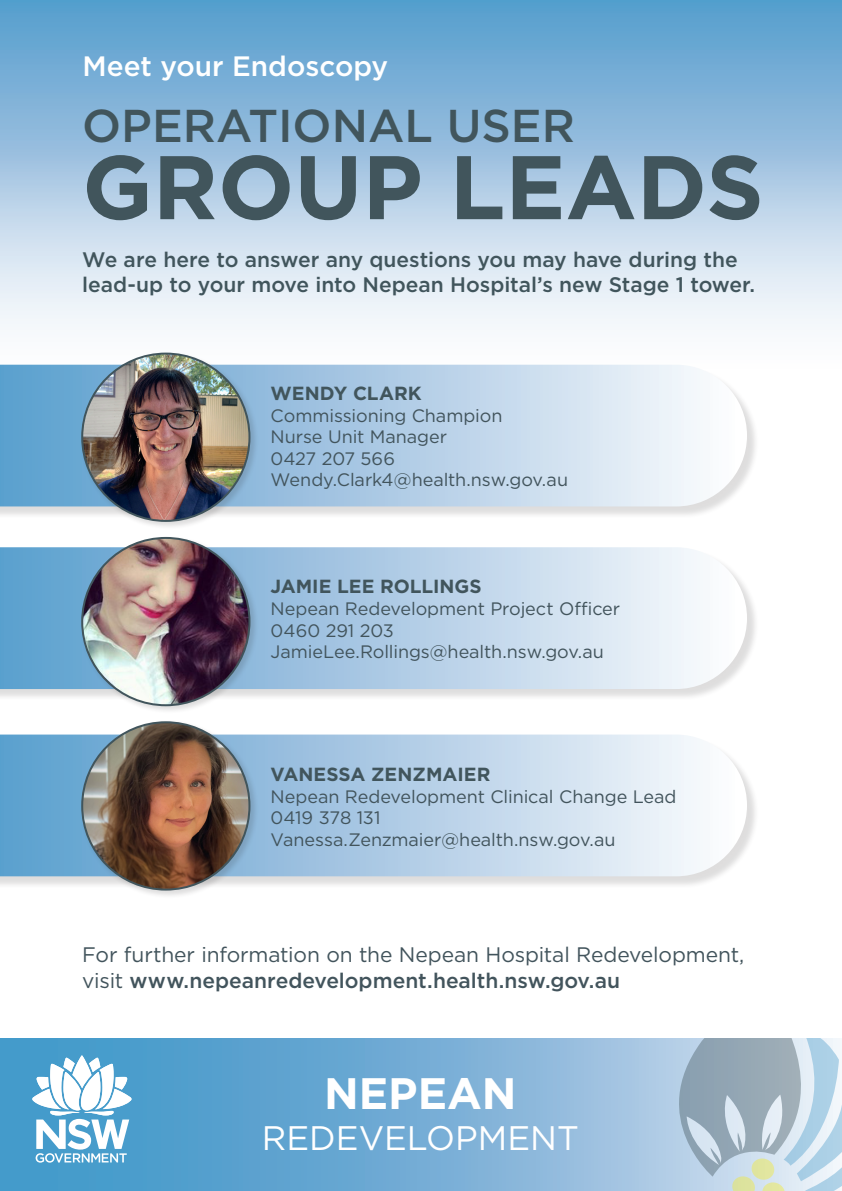
<style>
.page{position:relative;width:842px;height:1191px;background:#fff}
.page>*{position:absolute;margin:0;border:0;box-sizing:border-box;transform-origin:0 0}
.t1{font:700 90px "Gotham";color:#41555c}
.t2{font:500 46px "Gotham";color:#41555c}
.t3{font:700 44px "Gotham";color:#fff}
.t4{font:34px "Gotham";color:#fff}
.t5{font:500 28px "Gotham";color:#fff}
.t6{font:500 21px/25.2px "Gotham";letter-spacing:-.005em;color:#41555c}
.t7{font:21px/25.2px "Gotham";letter-spacing:-.005em;color:#42545c}
.NAME{font:700 19px "Gotham";color:#41555c}
.NAMEs{font:700 19px "Gotham";color:#41555c}
.name{font:18px "Gotham";letter-spacing:-.005em;color:#42545c}
.s1{font-weight:500}
</style>
<div class="page">
<div style="left:0;top:0;width:842px;height:381px;background:linear-gradient(to bottom,#5399cb,#fff)"></div>
<div style="left:0;top:366px;width:759px;height:153px;background:#231f20;opacity:.15"></div>
<svg style="left:0;top:365px;width:747px;height:141px;background:#b8d2e8"></svg>
<div style="left:0;top:549px;width:759px;height:152px;background:#231f20;opacity:.15"></div>
<svg style="left:0;top:547px;width:747px;height:142px;background:#b8d3e8"></svg>
<div style="left:0;top:736px;width:759px;height:152px;background:#231f20;opacity:.15"></div>
<svg style="left:0;top:734px;width:747px;height:142px;background:#b8d3e8"></svg>
<div style="left:80px;top:720px;width:179px;height:178px;background:#231f20;opacity:.15"></div>
<img style="left:82px;top:722px;width:167px;height:167px;border-radius:84px">
<div style="left:80px;top:536px;width:179px;height:178px;background:#231f20;opacity:.15"></div>
<img style="left:82px;top:538px;width:167px;height:167px;border-radius:84px">
<svg style="left:0;top:1038px;width:674px;height:153px;background:#72add5"></svg>
<svg style="left:674px;top:1038px;width:168px;height:153px;background:#b2c5d1"></svg>
<svg style="left:32px;top:1055px;width:99px;height:107px"></svg>
<div style="left:80px;top:351px;width:179px;height:179px;background:#231f20;opacity:.15"></div>
<img style="left:82px;top:353px;width:167px;height:168px;border-radius:84px">
<p class="t5" style="left:83px;top:48px;width:307px">Meet your Endoscopy</p>
<p class="t2" style="left:82px;top:96px;width:494px">OPERATIONAL USER</p>
<p class="t1" style="left:82px;top:128px;width:683px">GROUP LEADS</p>
<p class="t6" style="left:82px;top:246px;width:674px">We are here to answer any questions you may have during the lead-up to your move into Nepean Hospital’s new Stage 1 tower.</p>
<p class="NAME" style="left:271px;top:380px;width:153px">WENDY CLARK</p>
<p class="name" style="left:271px;top:404px;width:233px">Commissioning Champion</p>
<p class="name" style="left:271px;top:425px;width:178px">Nurse Unit Manager</p>
<p class="name" style="left:271px;top:447px;width:126px">0427 207 566</p>
<p class="name" style="left:271px;top:468px;width:299px">Wendy.Clark4@health.nsw.gov.au</p>
<p class="NAMEs" style="left:271px;top:574px;width:213px">JAMIE LEE ROLLINGS</p>
<p class="name" style="left:271px;top:597px;width:351px">Nepean Redevelopment Project Officer</p>
<p class="name" style="left:271px;top:618px;width:125px">0460 291 203</p>
<p class="name" style="left:271px;top:640px;width:335px">JamieLee.Rollings@health.nsw.gov.au</p>
<p class="NAME" style="left:271px;top:762px;width:221px">VANESSA ZENZMAIER</p>
<p class="name" style="left:271px;top:785px;width:407px">Nepean Redevelopment Clinical Change Lead</p>
<p class="name" style="left:271px;top:806px;width:112px">0419 378 131</p>
<p class="name" style="left:271px;top:828px;width:347px">Vanessa.Zenzmaier@health.nsw.gov.au</p>
<p class="t7" style="left:82px;top:941px;width:664px">For further information on the Nepean Hospital Redevelopment, visit <span class="s1">www.nepeanredevelopment.health.nsw.gov.au</span></p>
<p class="t3" style="left:324px;top:1064px;width:194px">NEPEAN</p>
<p class="t4" style="left:262px;top:1116px;width:318px">REDEVELOPMENT</p>
</div>
